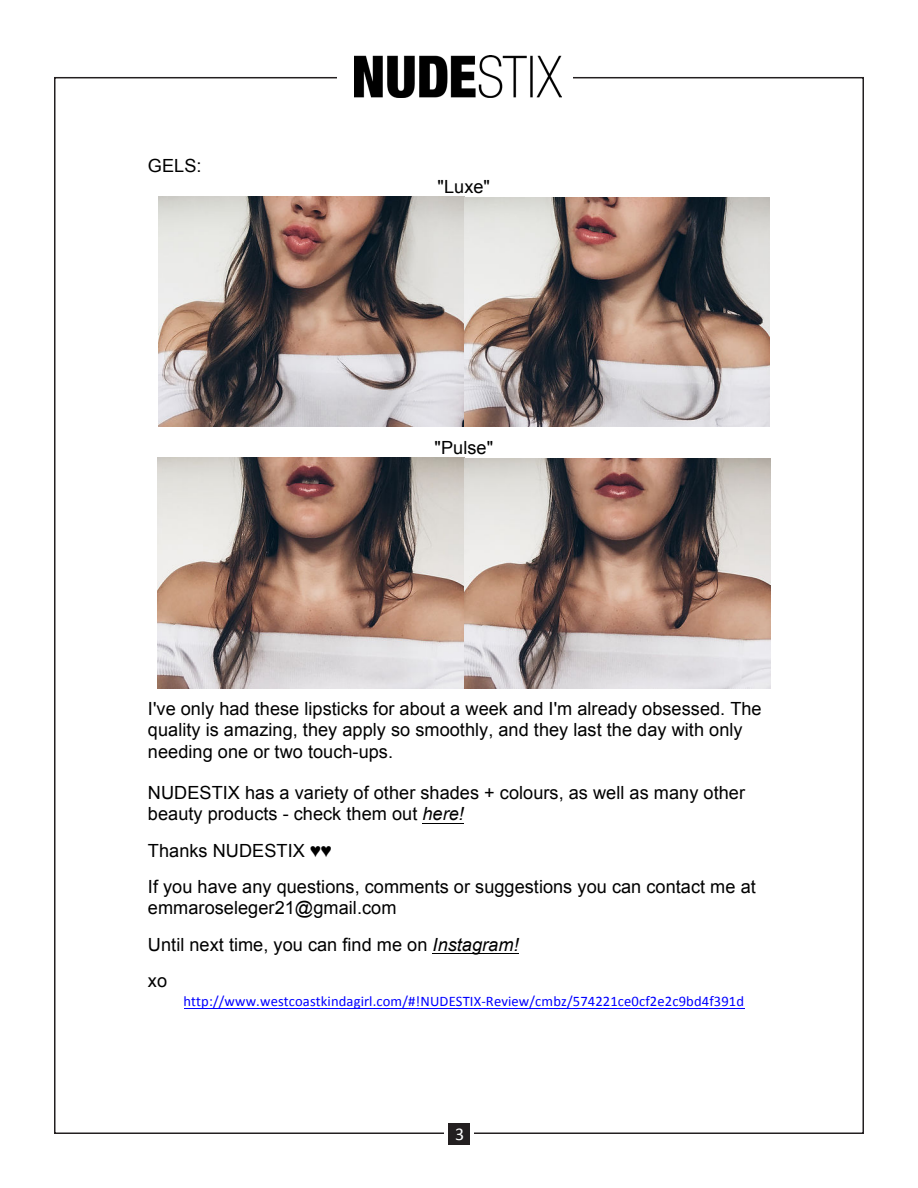
<style>
.page{position:relative;width:918px;height:1188px;background:#fff}
.page>*{position:absolute;margin:0;border:0;box-sizing:border-box;transform-origin:0 0}
.t1{font:18.15px/21px "Arial";letter-spacing:.005em;color:#000}
.t2{font:18px "Calibri";color:#fff}
.t3{font:14.55px "Calibri";letter-spacing:.01em;color:#00f}
.s1{font-style:italic}
</style>
<div class="page">
<img style="left:354px;top:56px;width:208px;height:42px">
<div style="left:448px;top:1123px;width:22px;height:22px;background:#231f20"></div>
<hr style="left:422px;top:823px;width:42px;height:1px;background:#000">
<hr style="left:433px;top:953px;width:86px;height:1px;background:#000">
<hr style="left:184px;top:1008px;width:560px;height:1px;background:#00f">
<img style="left:159px;top:197px;width:610px;height:230px">
<img style="left:157px;top:458px;width:614px;height:231px">
<p class="t1" style="left:148px;top:155px;width:55px">GELS:</p>
<p class="t1" style="left:438px;top:176px;width:54px">"Luxe"</p>
<p class="t1" style="left:435px;top:437px;width:60px">"Pulse"</p>
<p class="t1" style="left:148px;top:699px;width:615px">I've only had these lipsticks for about a week and I'm already obsessed. The quality is amazing, they apply so smoothly, and they last the day with only needing one or two touch-ups.</p>
<p class="t1" style="left:148px;top:783px;width:599px">NUDESTIX has a variety of other shades + colours, as well as many other beauty products - check them out <span class="s1">here!</span></p>
<p class="t1" style="left:148px;top:832px;width:609px;line-height:36.6px">Thanks NUDESTIX ♥♥<br>If you have any questions, comments or suggestions you can contact me at</p>
<p class="t1" style="left:148px;top:890px;width:372px;line-height:36.5px">emmaroseleger21@gmail.com<br>Until next time, you can find me on <span class="s1">Instagram! </span>xo</p>
<p class="t3" style="left:183px;top:992px;width:562px">http://www.westcoastkindagirl.com/#!NUDESTIX-Review/cmbz/574221ce0cf2e2c9bd4f391d</p>
<p class="t2" style="left:455px;top:1123px;width:11px">3</p>
</div>
